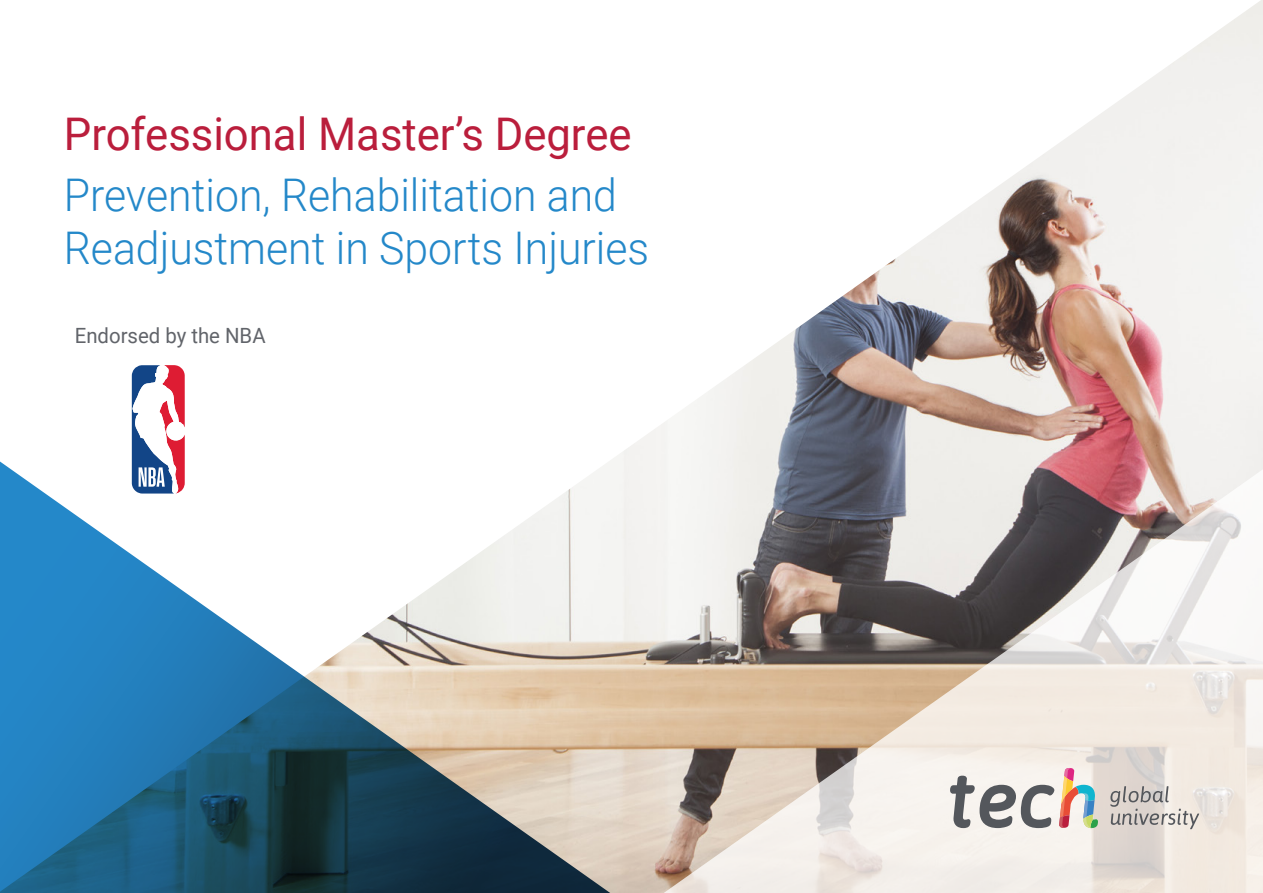
<style>
.page{position:relative;width:1263px;height:893px;background:#fff}
.page>*{position:absolute;margin:0;border:0;box-sizing:border-box;transform-origin:0 0}
.t1{font:300 45px/52.5px "Roboto";color:#2488c9;scale:.95 1}
.t2{font:45px "Roboto";color:#ba1e3c}
.t3{font:21px "Roboto";color:#61646a}
</style>
<div class="page">
<img style="left:131px;top:0;width:1132px;height:454px">
<svg style="left:0;top:446px;width:640px;height:447px"></svg>
<svg style="left:634px;top:454px;width:629px;height:439px"></svg>
<svg style="left:132px;top:365px;width:53px;height:129px"></svg>
<svg style="left:1110px;top:786px;width:89px;height:43px;background:#cbc5c1"></svg>
<svg style="left:950px;top:768px;width:148px;height:60px"></svg>
<p class="t2" style="left:64px;top:103px;width:569px">Professional Master’s Degree</p>
<p class="t1" style="left:64px;top:167px;width:618px">Prevention, Rehabilitation and<br>Readjustment in Sports Injuries</p>
<p class="t3" style="left:75px;top:321px;width:192px">Endorsed by the NBA</p>
</div>
